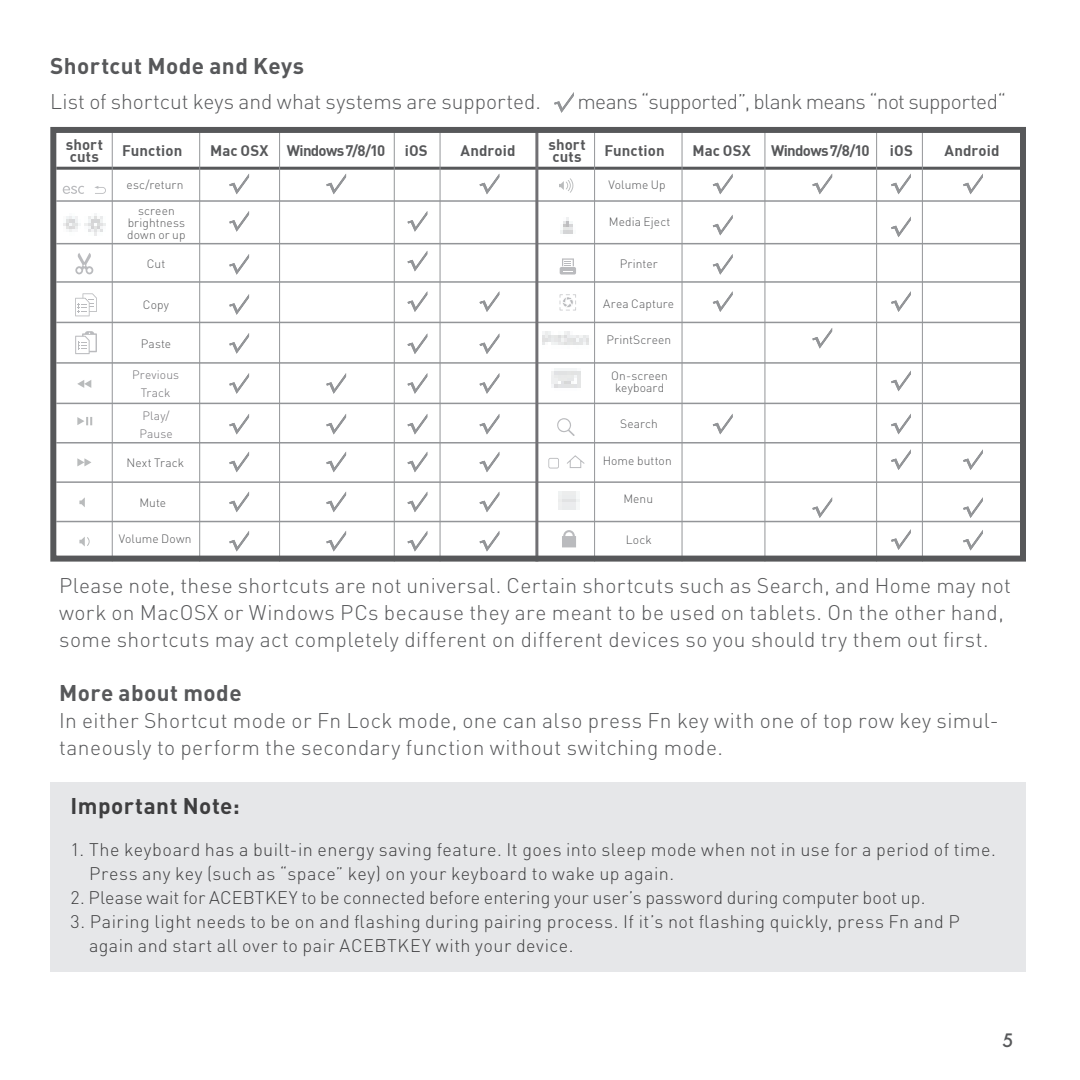
<style>
.page{position:relative;width:1080px;height:1080px;background:#fff}
.page>*{position:absolute;margin:0;border:0;box-sizing:border-box;transform-origin:0 0}
.t1{font:700 22.5px "DIN";letter-spacing:.02em;color:#57585a}
.t2{font:700 22.5px "DIN";letter-spacing:.02em;color:#3e3e3f}
.t3{font:300 21px/27px "DIN";letter-spacing:.02em;color:#57585a}
.t4{font:300 21px "DIN";color:#57585a}
.t5{font:300 21px "DIN";letter-spacing:-.025em;color:#57585a}
.t6{font:300 18px/24px "DIN";letter-spacing:.025em;color:#3e3e3f}
.t7{font:300 18px "DIN";letter-spacing:.005em;color:#3e3e3f}
.t8{font:500 18px "Futura";color:#57585a}
.t9{font:15px/12px "DIN Bold";letter-spacing:.01em;color:#57585a}
.t10{font:15px "DIN Bold";letter-spacing:-.04em;color:#57585a}
.t11{font:15px "DIN Bold";letter-spacing:-.045em;color:#57585a}
.t12{font:300 12px/12px "DIN";letter-spacing:.01em;color:#57585a;text-align:center}
.t13{font:300 12px/18px "DIN";letter-spacing:.01em;color:#717074}
</style>
<div class="page">
<hr style="left:56px;top:167px;width:970px;height:3px;background:#57585a">
<hr style="left:56px;top:200px;width:970px;height:2px;background:#939598">
<hr style="left:56px;top:243px;width:970px;height:1px;background:#939598">
<hr style="left:56px;top:281px;width:970px;height:2px;background:#939598">
<hr style="left:56px;top:322px;width:970px;height:1px;background:#939598">
<hr style="left:56px;top:362px;width:970px;height:2px;background:#939598">
<hr style="left:56px;top:403px;width:970px;height:1px;background:#939598">
<hr style="left:56px;top:442px;width:970px;height:2px;background:#939598">
<hr style="left:56px;top:481px;width:970px;height:2px;background:#939598">
<hr style="left:56px;top:521px;width:970px;height:1px;background:#939598">
<hr style="left:112px;top:130px;width:1px;height:431px;background:#939598">
<hr style="left:594px;top:130px;width:1px;height:431px;background:#939598">
<hr style="left:199px;top:130px;width:1px;height:431px;background:#939598">
<hr style="left:682px;top:130px;width:1px;height:431px;background:#939598">
<hr style="left:279px;top:130px;width:1px;height:431px;background:#939598">
<hr style="left:764px;top:130px;width:1px;height:431px;background:#939598">
<hr style="left:394px;top:130px;width:1px;height:431px;background:#939598">
<hr style="left:876px;top:130px;width:1px;height:431px;background:#939598">
<hr style="left:440px;top:130px;width:1px;height:431px;background:#939598">
<hr style="left:922px;top:130px;width:1px;height:431px;background:#939598">
<hr style="left:535px;top:130px;width:3px;height:431px;background:#717074">
<svg style="left:557px;top:418px;width:18px;height:18px"></svg>
<div style="left:50px;top:127px;width:976px;height:435px;border:6px solid #57585a"></div>
<svg style="left:229px;top:174px;width:21px;height:21px"></svg>
<svg style="left:554px;top:92px;width:20px;height:21px"></svg>
<svg style="left:229px;top:211px;width:21px;height:21px"></svg>
<svg style="left:712px;top:414px;width:21px;height:21px"></svg>
<svg style="left:712px;top:215px;width:21px;height:21px"></svg>
<svg style="left:712px;top:254px;width:21px;height:21px"></svg>
<svg style="left:712px;top:291px;width:21px;height:21px"></svg>
<svg style="left:229px;top:373px;width:21px;height:21px"></svg>
<svg style="left:229px;top:333px;width:21px;height:21px"></svg>
<svg style="left:229px;top:294px;width:21px;height:21px"></svg>
<svg style="left:229px;top:254px;width:21px;height:21px"></svg>
<svg style="left:326px;top:373px;width:21px;height:21px"></svg>
<svg style="left:229px;top:414px;width:21px;height:21px"></svg>
<svg style="left:326px;top:414px;width:21px;height:21px"></svg>
<svg style="left:229px;top:452px;width:21px;height:21px"></svg>
<svg style="left:326px;top:452px;width:21px;height:21px"></svg>
<svg style="left:229px;top:492px;width:21px;height:20px"></svg>
<svg style="left:326px;top:492px;width:21px;height:20px"></svg>
<svg style="left:712px;top:174px;width:21px;height:21px"></svg>
<svg style="left:812px;top:174px;width:21px;height:21px"></svg>
<svg style="left:229px;top:531px;width:21px;height:21px"></svg>
<svg style="left:326px;top:531px;width:21px;height:21px"></svg>
<svg style="left:326px;top:174px;width:21px;height:21px"></svg>
<svg style="left:812px;top:497px;width:21px;height:21px"></svg>
<svg style="left:812px;top:328px;width:21px;height:21px"></svg>
<svg style="left:407px;top:211px;width:21px;height:21px"></svg>
<svg style="left:407px;top:251px;width:21px;height:21px"></svg>
<svg style="left:407px;top:291px;width:21px;height:21px"></svg>
<svg style="left:479px;top:291px;width:21px;height:21px"></svg>
<svg style="left:407px;top:334px;width:21px;height:20px"></svg>
<svg style="left:479px;top:334px;width:21px;height:20px"></svg>
<svg style="left:891px;top:414px;width:20px;height:21px"></svg>
<svg style="left:891px;top:450px;width:20px;height:20px"></svg>
<svg style="left:891px;top:529px;width:20px;height:21px"></svg>
<svg style="left:891px;top:217px;width:20px;height:20px"></svg>
<svg style="left:891px;top:291px;width:20px;height:21px"></svg>
<svg style="left:891px;top:371px;width:20px;height:21px"></svg>
<svg style="left:407px;top:373px;width:21px;height:21px"></svg>
<svg style="left:407px;top:414px;width:21px;height:21px"></svg>
<svg style="left:407px;top:452px;width:21px;height:21px"></svg>
<svg style="left:407px;top:492px;width:21px;height:20px"></svg>
<svg style="left:891px;top:174px;width:20px;height:21px"></svg>
<svg style="left:407px;top:531px;width:21px;height:21px"></svg>
<svg style="left:479px;top:174px;width:21px;height:20px"></svg>
<svg style="left:963px;top:450px;width:20px;height:20px"></svg>
<svg style="left:963px;top:497px;width:20px;height:21px"></svg>
<svg style="left:963px;top:530px;width:20px;height:21px"></svg>
<svg style="left:479px;top:373px;width:21px;height:21px"></svg>
<svg style="left:479px;top:414px;width:21px;height:21px"></svg>
<svg style="left:479px;top:452px;width:21px;height:20px"></svg>
<svg style="left:479px;top:492px;width:21px;height:20px"></svg>
<svg style="left:963px;top:174px;width:20px;height:21px"></svg>
<svg style="left:479px;top:531px;width:21px;height:21px"></svg>
<svg style="left:79px;top:537px;width:11px;height:9px"></svg>
<svg style="left:559px;top:178px;width:14px;height:15px"></svg>
<svg style="left:77px;top:380px;width:14px;height:8px"></svg>
<svg style="left:77px;top:417px;width:15px;height:8px"></svg>
<svg style="left:77px;top:458px;width:14px;height:8px"></svg>
<svg style="left:79px;top:497px;width:6px;height:10px"></svg>
<div style="left:50px;top:782px;width:976px;height:189px;background:#e6e7e9"></div>
<svg style="left:63px;top:186px;width:21px;height:8px"></svg>
<img style="left:63px;top:213px;width:43px;height:23px">
<img style="left:558px;top:492px;width:21px;height:17px">
<img style="left:560px;top:217px;width:13px;height:17px">
<img style="left:551px;top:369px;width:30px;height:19px">
<img style="left:543px;top:332px;width:46px;height:13px">
<svg style="left:548px;top:458px;width:11px;height:11px"></svg>
<svg style="left:567px;top:455px;width:18px;height:13px"></svg>
<svg style="left:94px;top:186px;width:12px;height:8px"></svg>
<svg style="left:75px;top:253px;width:18px;height:21px"></svg>
<svg style="left:75px;top:293px;width:22px;height:23px"></svg>
<div style="left:85px;top:331px;width:9px;height:6px;background:#babbbe;border-radius:3px"></div>
<svg style="left:75px;top:333px;width:22px;height:21px"></svg>
<div style="left:560px;top:267px;width:16px;height:8px;background:#babbbe;border-radius:2px"></div>
<svg style="left:562px;top:258px;width:12px;height:14px"></svg>
<svg style="left:560px;top:294px;width:16px;height:17px"></svg>
<svg style="left:562px;top:530px;width:14px;height:17px"></svg>
<p class="t1" style="left:50px;top:56px;width:255px">Shortcut Mode and Keys</p>
<p class="t4" style="left:50px;top:92px;width:492px">List of shortcut keys and what systems are supported.</p>
<p class="t5" style="left:577px;top:92px;width:430px">means “supported”, blank means “not supported“</p>
<p class="t9" style="left:66px;top:139px;width:39px">short cuts</p>
<p class="t9" style="left:548px;top:139px;width:39px">short cuts</p>
<p class="t10" style="left:210px;top:142px;width:177px">Mac OSX Windows 7/8/10</p>
<p class="t9" style="left:405px;top:145px;width:25px">iOS</p>
<p class="t9" style="left:460px;top:145px;width:57px">Android</p>
<p class="t9" style="left:692px;top:145px;width:60px">Mac OSX</p>
<p class="t11" style="left:771px;top:142px;width:100px">Windows 7/8/10</p>
<p class="t9" style="left:890px;top:145px;width:25px">iOS</p>
<p class="t9" style="left:944px;top:145px;width:57px">Android</p>
<p class="t9" style="left:122px;top:145px;width:62px">Function</p>
<p class="t9" style="left:604px;top:145px;width:62px">Function</p>
<p class="t12" style="left:127px;top:173px;width:59px;line-height:25.8px">esc/return screen</p>
<p class="t12" style="left:127px;top:218px;width:60px;text-align:left">brightness down or up</p>
<p class="t12" style="left:147px;top:259px;width:20px">Cut</p>
<p class="t12" style="left:143px;top:300px;width:28px">Copy</p>
<p class="t12" style="left:141px;top:338px;width:32px">Paste</p>
<p class="t13" style="left:132px;top:367px;width:48px;text-align:center">Previous<br>Track</p>
<p class="t13" style="left:139px;top:408px;width:35px">Play/<br>Pause</p>
<p class="t12" style="left:127px;top:457px;width:59px">Next Track</p>
<p class="t12" style="left:139px;top:497px;width:28px">Mute</p>
<p class="t12" style="left:119px;top:533px;width:74px">Volume Down</p>
<p class="t12" style="left:609px;top:179px;width:59px">Volume Up</p>
<p class="t12" style="left:609px;top:217px;width:63px">Media Eject</p>
<p class="t12" style="left:620px;top:259px;width:39px">Printer</p>
<p class="t12" style="left:603px;top:299px;width:72px">Area Capture</p>
<p class="t12" style="left:606px;top:334px;width:66px">PrintScreen</p>
<p class="t12" style="left:611px;top:371px;width:58px">On-screen keyboard</p>
<p class="t12" style="left:620px;top:418px;width:39px">Search</p>
<p class="t12" style="left:603px;top:456px;width:71px">Home button</p>
<p class="t12" style="left:623px;top:494px;width:31px">Menu</p>
<p class="t12" style="left:626px;top:535px;width:27px">Lock</p>
<p class="t3" style="left:59px;top:573px;width:953px">Please note, these shortcuts are not universal. Certain shortcuts such as Search, and Home may not work on MacOSX or Windows PCs because they are meant to be used on tablets. On the other hand, some shortcuts may act completely different on different devices so you should try them out first.</p>
<p class="t1" style="left:59px;top:683px;width:184px">More about mode</p>
<p class="t3" style="left:59px;top:708px;width:941px">In either Shortcut mode or Fn Lock mode, one can also press Fn key with one of top row key simul&shy;taneously to perform the secondary function without switching mode.</p>
<p class="t2" style="left:71px;top:796px;width:171px">Important Note:</p>
<p class="t6" style="left:89px;top:838px;width:908px;text-indent:-18px">1. The keyboard has a built-in energy saving feature. It goes into sleep mode when not in use for a period of time.<br>Press any key (such as “space” key) on your keyboard to wake up again.</p>
<p class="t7" style="left:71px;top:889px;width:856px">2. Please wait for ACEBTKEY to be connected before entering your user’s password during computer boot up.</p>
<p class="t6" style="left:89px;top:910px;width:872px;text-indent:-18px">3. Pairing light needs to be on and flashing during pairing process. If it’s not flashing quickly, press Fn and P again and start all over to pair ACEBTKEY with your device.</p>
<p class="t8" style="left:1002px;top:1030px;width:13px">5</p>
</div>
